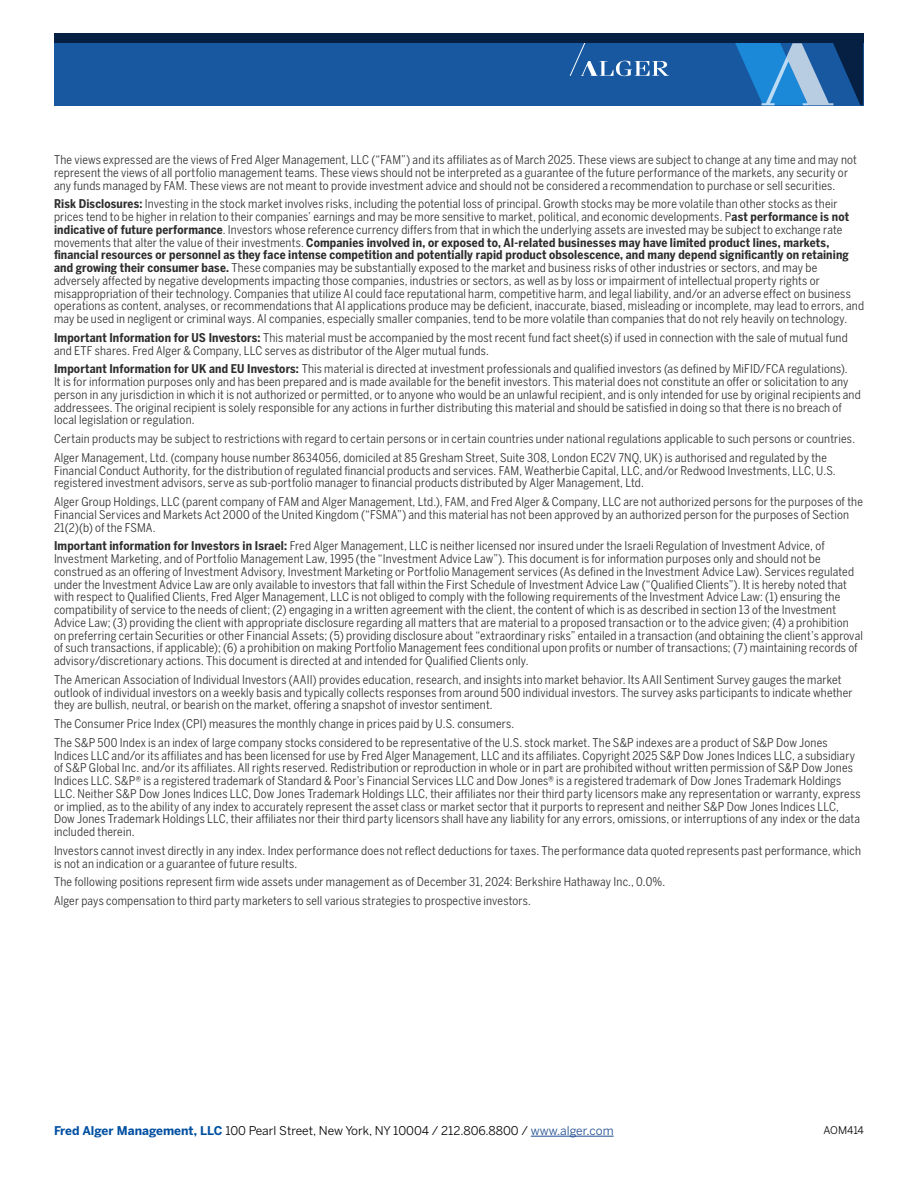
<style>
.page{position:relative;width:918px;height:1188px;background:#fff}
.page>*{position:absolute;margin:0;border:0;box-sizing:border-box;transform-origin:0 0}
.Subhead{font:12px/12.8px "Benton Sans Cond";letter-spacing:.015em;color:#2e2e2f}
.t1{font:12px "Benton Sans";color:#000}
.t2{font:10.5px "Benton Sans";color:#000}
.s1{font-weight:700}
.s2{font-weight:700;color:#0050a1}
.s3{color:#1c4b8e}
</style>
<div class="page">
<div style="left:54px;top:41px;width:809px;height:64px;background:#1758a1"></div>
<svg style="left:735px;top:43px;width:128px;height:62px"></svg>
<svg style="left:569px;top:43px;width:100px;height:34px"></svg>
<div style="left:54px;top:34px;width:809px;height:9px;background:#052043"></div>
<hr style="left:531px;top:1136px;width:83px;height:1px;background:#1c4b8e">
<p class="Subhead" style="left:54px;top:153px;width:804px">The views expressed are the views of Fred Alger Management, LLC (“FAM”) and its affiliates as of March 2025. These views are subject to change at any time and may not represent the views of all portfolio management teams. These views should not be interpreted as a guarantee of the future performance of the markets, any security or any funds managed by FAM. These views are not meant to provide investment advice and should not be considered a recommendation to purchase or sell securities.</p>
<p class="Subhead" style="left:54px;top:198px;width:812px"><span class="s1">Risk Disclosures:</span> Investing in the stock market involves risks, including the potential loss of principal. Growth stocks may be more volatile than other stocks as their prices tend to be higher in relation to their companies’ earnings and may be more sensitive to market, political, and economic developments. P<span class="s1">ast performance is not indicative of future performance</span>. Investors whose reference currency differs from that in which the underlying assets are invested may be subject to exchange rate movements that alter the value of their investments. <span class="s1">Companies involved in, or exposed to, AI-related businesses may have limited product lines, markets, financial resources or personnel as they face intense competition and potentially rapid product obsolescence, and many depend significantly on retaining and growing their consumer base.</span> These companies may be substantially exposed to the market and business risks of other industries or sectors, and may be adversely affected by negative developments impacting those companies, industries or sectors, as well as by loss or impairment of intellectual property rights or misappropriation of their technology. Companies that utilize AI could face reputational harm, competitive harm, and legal liability, and/or an adverse effect on business operations as content, analyses, or recommendations that AI applications produce may be deficient, inaccurate, biased, misleading or incomplete, may lead to errors, and may be used in negligent or criminal ways. AI companies, especially smaller companies, tend to be more volatile than companies that do not rely heavily on technology.</p>
<p class="Subhead" style="left:54px;top:331px;width:795px"><span class="s1">Important Information for US Investors:</span> This material must be accompanied by the most recent fund fact sheet(s) if used in connection with the sale of mutual fund and ETF shares. Fred Alger &amp; Company, LLC serves as distributor of the Alger mutual funds.</p>
<p class="Subhead" style="left:54px;top:363px;width:808px"><span class="s1">Important Information for UK and EU Investors:</span> This material is directed at investment professionals and qualified investors (as defined by MiFID/FCA regulations).<br>It is for information purposes only and has been prepared and is made available for the benefit investors. This material does not constitute an offer or solicitation to any person in any jurisdiction in which it is not authorized or permitted, or to anyone who would be an unlawful recipient, and is only intended for use by original recipients and addressees. The original recipient is solely responsible for any actions in further distributing this material and should be satisfied in doing so that there is no breach of local legislation or regulation.</p>
<p class="Subhead" style="left:54px;top:432px;width:803px">Certain products may be subject to restrictions with regard to certain persons or in certain countries under national regulations applicable to such persons or countries.</p>
<p class="Subhead" style="left:54px;top:451px;width:783px">Alger Management, Ltd. (company house number 8634056, domiciled at 85 Gresham Street, Suite 308, London EC2V 7NQ, UK) is authorised and regulated by the<br>Financial Conduct Authority, for the distribution of regulated financial products and services. FAM, Weatherbie Capital, LLC, and/or Redwood Investments, LLC, U.S. registered investment advisors, serve as sub-portfolio manager to financial products distributed by Alger Management, Ltd.</p>
<p class="Subhead" style="left:54px;top:495px;width:810px">Alger Group Holdings, LLC (parent company of FAM and Alger Management, Ltd.), FAM, and Fred Alger &amp; Company, LLC are not authorized persons for the purposes of the<br>Financial Services and Markets Act 2000 of the United Kingdom (“FSMA”) and this material has not been approved by an authorized person for the purposes of Section<br>21(2)(b) of the FSMA.</p>
<p class="Subhead" style="left:54px;top:540px;width:810px"><span class="s1">Important information for Investors in Israel:</span> Fred Alger Management, LLC is neither licensed nor insured under the Israeli Regulation of Investment Advice, of Investment Marketing, and of Portfolio Management Law, 1995 (the “Investment Advice Law”). This document is for information purposes only and should not be construed as an offering of Investment Advisory, Investment Marketing or Portfolio Management services (As defined in the Investment Advice Law). Services regulated under the Investment Advice Law are only available to investors that fall within the First Schedule of Investment Advice Law (“Qualified Clients”). It is hereby noted that with respect to Qualified Clients, Fred Alger Management, LLC is not obliged to comply with the following requirements of the Investment Advice Law: (1) ensuring the compatibility of service to the needs of client; (2) engaging in a written agreement with the client, the content of which is as described in section 13 of the Investment Advice Law; (3) providing the client with appropriate disclosure regarding all matters that are material to a proposed transaction or to the advice given; (4) a prohibition on preferring certain Securities or other Financial Assets; (5) providing disclosure about “extraordinary risks” entailed in a transaction (and obtaining the client’s approval of such transactions, if applicable); (6) a prohibition on making Portfolio Management fees conditional upon profits or number of transactions; (7) maintaining records of advisory/discretionary actions. This document is directed at and intended for Qualified Clients only.</p>
<p class="Subhead" style="left:54px;top:673px;width:800px">The American Association of Individual Investors (AAII) provides education, research, and insights into market behavior. Its AAII Sentiment Survey gauges the market outlook of individual investors on a weekly basis and typically collects responses from around 500 individual investors. The survey asks participants to indicate whether they are bullish, neutral, or bearish on the market, offering a snapshot of investor sentiment.</p>
<p class="Subhead" style="left:54px;top:717px;width:462px">The Consumer Price Index (CPI) measures the monthly change in prices paid by U.S. consumers.</p>
<p class="Subhead" style="left:54px;top:736px;width:808px">The S&amp;P 500 Index is an index of large company stocks considered to be representative of the U.S. stock market. The S&amp;P indexes are a product of S&amp;P Dow Jones Indices LLC and/or its affiliates and has been licensed for use by Fred Alger Management, LLC and its affiliates. Copyright 2025 S&amp;P Dow Jones Indices LLC, a subsidiary of S&amp;P Global Inc. and/or its affiliates. All rights reserved. Redistribution or reproduction in whole or in part are prohibited without written permission of S&amp;P Dow Jones Indices LLC. S&amp;P® is a registered trademark of Standard &amp; Poor’s Financial Services LLC and Dow Jones® is a registered trademark of Dow Jones Trademark Holdings LLC. Neither S&amp;P Dow Jones Indices LLC, Dow Jones Trademark Holdings LLC, their affiliates nor their third party licensors make any representation or warranty, express or implied, as to the ability of any index to accurately represent the asset class or market sector that it purports to represent and neither S&amp;P Dow Jones Indices LLC, Dow Jones Trademark Holdings LLC, their affiliates nor their third party licensors shall have any liability for any errors, omissions, or interruptions of any index or the data included therein.</p>
<p class="Subhead" style="left:54px;top:844px;width:808px">Investors cannot invest directly in any index. Index performance does not reflect deductions for taxes. The performance data quoted represents past performance, which is not an indication or a guarantee of future results.</p>
<p class="Subhead" style="left:54px;top:876px;width:613px">The following positions represent firm wide assets under management as of December 31, 2024: Berkshire Hathaway Inc., 0.0%.</p>
<p class="Subhead" style="left:54px;top:894px;width:478px">Alger pays compensation to third party marketers to sell various strategies to prospective investors.</p>
<p class="t1" style="left:54px;top:1124px;width:561px"><span class="s2">Fred Alger Management, LLC</span> 100 Pearl Street, New York, NY 10004 / 212.806.8800 / <span class="s3">www.alger.com</span></p>
<p class="t2" style="left:824px;top:1124px;width:42px">AOM414</p>
</div>
